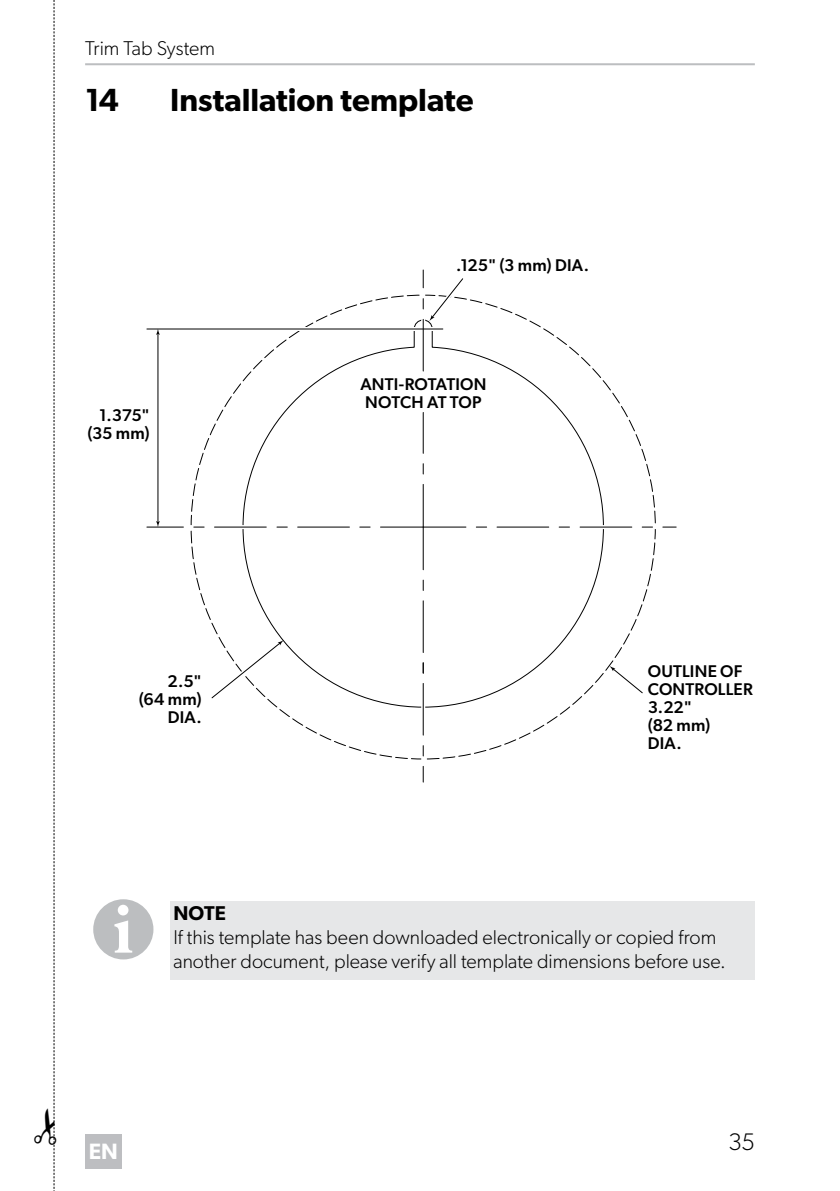
<style>
.page{position:relative;width:840px;height:1191px;background:#fff}
.page>*{position:absolute;margin:0;border:0;box-sizing:border-box;transform-origin:0 0}
.t1{font:600 32px "Gibson";color:#000}
.t2{font:300 24px "Gibson";color:#000}
.t3{font:600 22.2px "Gibson";color:#fff}
.t4{font:300 20px/24px "Gibson";color:#000}
.t5{font:600 20px "Gibson";color:#000}
.t6{font:500 17px/18px "Gibson";letter-spacing:.01em;color:#000;text-align:right}
</style>
<div class="page">
<hr style="left:85px;top:63px;width:669px;height:2px;background:#bcbec0">
<div style="left:85px;top:1134px;width:37px;height:34px;background:#bdbec1"></div>
<svg style="left:242px;top:319px;width:362px;height:389px"></svg>
<hr style="left:421px;top:284px;width:4px;height:40px;background:#fff">
<svg style="left:579px;top:525px;width:85px;height:4px"></svg>
<svg style="left:421px;top:683px;width:4px;height:77px"></svg>
<svg style="left:211px;top:636px;width:75px;height:67px"></svg>
<hr style="left:157px;top:333px;width:1px;height:190px;background:#000">
<svg style="left:156px;top:521px;width:4px;height:6px"></svg>
<svg style="left:156px;top:330px;width:4px;height:5px"></svg>
<hr style="left:422px;top:527px;width:1px;height:43px;background:#000">
<hr style="left:422px;top:601px;width:1px;height:51px;background:#000">
<hr style="left:422px;top:683px;width:1px;height:52px;background:#000">
<svg style="left:422px;top:766px;width:1px;height:16px"></svg>
<hr style="left:422px;top:484px;width:1px;height:43px;background:#000">
<hr style="left:422px;top:401px;width:1px;height:52px;background:#000">
<hr style="left:422px;top:319px;width:1px;height:52px;background:#000">
<hr style="left:380px;top:527px;width:43px;height:1px;background:#000">
<hr style="left:297px;top:527px;width:52px;height:1px;background:#000">
<hr style="left:423px;top:527px;width:42px;height:1px;background:#000">
<hr style="left:496px;top:527px;width:52px;height:1px;background:#000">
<hr style="left:579px;top:527px;width:52px;height:1px;background:#000">
<svg style="left:662px;top:527px;width:13px;height:1px"></svg>
<svg style="left:183px;top:525px;width:83px;height:4px"></svg>
<svg style="left:288px;top:327px;width:129px;height:4px"></svg>
<svg style="left:422px;top:270px;width:46px;height:61px"></svg>
<hr style="left:147px;top:329px;width:295px;height:1px;background:#000">
<hr style="left:214px;top:527px;width:52px;height:1px;background:#000">
<hr style="left:147px;top:527px;width:36px;height:1px;background:#000">
<svg style="left:609px;top:666px;width:33px;height:27px"></svg>
<svg style="left:347px;top:357px;width:147px;height:75px"></svg>
<div style="left:170px;top:901px;width:584px;height:79px;background:#e6e7e8"></div>
<div style="left:93px;top:899px;width:60px;height:60px;background:#bcbec0;border-radius:50%"></div>
<svg style="left:114px;top:904px;width:18px;height:48px"></svg>
<svg style="left:53px;top:0;width:2px;height:1191px"></svg>
<p class="t4" style="left:85px;top:36px;width:131px">Trim Tab System</p>
<h1 class="t1" style="left:85px;top:80px;width:35px">14</h1>
<h1 class="t1" style="left:170px;top:80px;width:304px">Installation template</h1>
<p class="t6" style="left:87px;top:405px;width:64px">1.375" (35 mm)</p>
<p class="t6" style="left:456px;top:255px;width:134px">.125" (3 mm) DIA.</p>
<p class="t6" style="left:360px;top:375px;width:127px;text-align:left">ANTI-ROTATION<br>NOTCH AT TOP</p>
<p class="t6" style="left:139px;top:672px;width:64px">2.5" (64 mm)<br>DIA.</p>
<p class="t6" style="left:647px;top:661px;width:106px;text-align:left">OUTLINE OF<br>CONTROLLER<br>3.22"<br>(82 mm)<br>DIA.</p>
<p class="t5" style="left:173px;top:901px;width:54px">NOTE</p>
<p class="t4" style="left:173px;top:925px;width:553px">If this template has been downloaded electronically or copied from another document, please verify all template dimensions before use.</p>
<p class="t3" style="left:89px;top:1137px;width:30px">EN</p>
<p class="t2" style="left:728px;top:1127px;width:28px">35</p>
</div>
